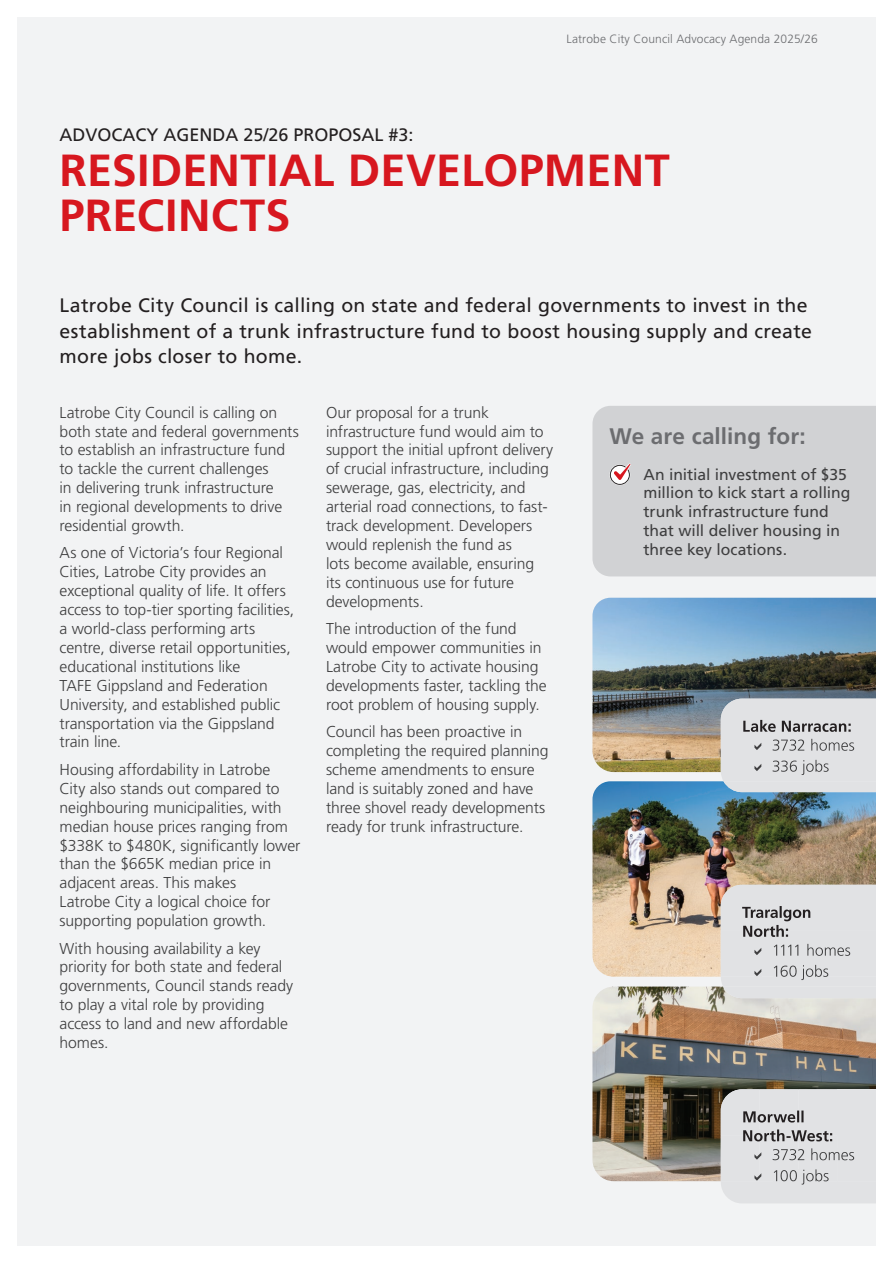
<style>
.page{position:relative;width:893px;height:1263px;background:#fff}
.page>*{position:absolute;margin:0;border:0;box-sizing:border-box;transform-origin:0 0}
.t1{font:700 45px/45px "Frutiger LT Std";letter-spacing:.005em;color:#d7171f}
.t2{font:700 22.5px "Frutiger LT Std";letter-spacing:.005em;color:#6c6d70}
.t3{font:19.5px/25.5px "Frutiger LT Std";letter-spacing:.015em;color:#231f20}
.t4{font:18px "Frutiger LT Std";color:#231f20}
.t5{font:300 15.75px/18.9px "Frutiger LT Std";letter-spacing:-.005em;color:#3e3e3f}
.t6{font:15.75px/18.9px "Frutiger LT Std";color:#3e3e3f}
.t7{font:300 12px "Frutiger LT Std";letter-spacing:.01em;color:#6c6d70}
</style>
<div class="page">
<div style="left:17px;top:17px;width:859px;height:1229px;background:#f2f3f4"></div>
<div style="left:592px;top:406px;width:284px;height:170px;background:#d1d2d4"></div>
<svg style="left:609px;top:463px;width:22px;height:22px"></svg>
<img style="left:592px;top:986px;width:284px;height:195px">
<div style="left:721px;top:1089px;width:38px;height:84px;background:#e1e2e4"></div>
<img style="left:759px;top:1089px;width:39px;height:40px">
<div style="left:798px;top:1089px;width:78px;height:84px;background:#e1e2e4"></div>
<img style="left:759px;top:1141px;width:39px;height:32px">
<img style="left:743px;top:1110px;width:62px;height:12px">
<img style="left:743px;top:1129px;width:89px;height:12px">
<svg style="left:754px;top:1152px;width:7px;height:8px"></svg>
<img style="left:773px;top:1148px;width:81px;height:12px">
<div style="left:721px;top:1173px;width:155px;height:30px;background:#e1e2e4"></div>
<img style="left:774px;top:1181px;width:55px;height:3px">
<img style="left:774px;top:1169px;width:55px;height:12px">
<img style="left:592px;top:781px;width:284px;height:196px">
<div style="left:723px;top:986px;width:153px;height:12px;background:#e1e2e4"></div>
<div style="left:721px;top:885px;width:155px;height:84px;background:#e1e2e4"></div>
<img style="left:742px;top:906px;width:69px;height:15px">
<img style="left:743px;top:925px;width:46px;height:12px">
<svg style="left:754px;top:948px;width:7px;height:7px"></svg>
<img style="left:774px;top:944px;width:76px;height:12px">
<div style="left:721px;top:969px;width:155px;height:17px;background:#e1e2e4"></div>
<img style="left:774px;top:977px;width:54px;height:3px">
<img style="left:774px;top:965px;width:54px;height:12px">
<img style="left:592px;top:598px;width:284px;height:174px">
<div style="left:723px;top:781px;width:153px;height:11px;background:#e1e2e4"></div>
<div style="left:721px;top:699px;width:155px;height:65px;background:#e1e2e4"></div>
<img style="left:743px;top:720px;width:108px;height:12px">
<svg style="left:754px;top:743px;width:7px;height:7px"></svg>
<img style="left:773px;top:739px;width:81px;height:12px">
<div style="left:721px;top:764px;width:155px;height:17px;background:#e1e2e4"></div>
<img style="left:773px;top:772px;width:56px;height:3px">
<img style="left:773px;top:760px;width:56px;height:12px">
<p class="t7" style="left:567px;top:32px;width:253px">Latrobe City Council Advocacy Agenda 2025/26</p>
<p class="t4" style="left:60px;top:124px;width:356px">ADVOCACY AGENDA 25/26 PROPOSAL #3:</p>
<h1 class="t1" style="left:60px;top:148px;width:612px">RESIDENTIAL DEVELOPMENT<br>PRECINCTS</h1>
<p class="t3" style="left:60px;top:293px;width:754px">Latrobe City Council is calling on state and federal governments to invest in the establishment of a trunk infrastructure fund to boost housing supply and create more jobs closer to home.</p>
<p class="t5" style="left:60px;top:403px;width:241px">Latrobe City Council is calling on both state and federal governments to establish an infrastructure fund to tackle the current challenges<br>in delivering trunk infrastructure<br>in regional developments to drive residential growth.</p>
<p class="t5" style="left:60px;top:544px;width:236px">As one of Victoria’s four Regional Cities, Latrobe City provides an exceptional quality of life. It offers access to top-tier sporting facilities, a world-class performing arts centre, diverse retail opportunities, educational institutions like<br>TAFE Gippsland and Federation University, and established public transportation via the Gippsland train line.</p>
<p class="t5" style="left:60px;top:760px;width:242px">Housing affordability in Latrobe<br>City also stands out compared to neighbouring municipalities, with median house prices ranging from $338K to $480K, significantly lower than the $665K median price in adjacent areas. This makes<br>Latrobe City a logical choice for supporting population growth.</p>
<p class="t5" style="left:60px;top:939px;width:235px">With housing availability a key priority for both state and federal governments, Council stands ready to play a vital role by providing access to land and new affordable homes.</p>
<p class="t5" style="left:326px;top:403px;width:229px">Our proposal for a trunk infrastructure fund would aim to support the initial upfront delivery of crucial infrastructure, including sewerage, gas, electricity, and arterial road connections, to fast&shy;track development. Developers would replenish the fund as<br>lots become available, ensuring<br>its continuous use for future developments.</p>
<p class="t5" style="left:326px;top:619px;width:222px">The introduction of the fund would empower communities in<br>Latrobe City to activate housing developments faster, tackling the root problem of housing supply.</p>
<p class="t5" style="left:326px;top:722px;width:224px">Council has been proactive in completing the required planning scheme amendments to ensure land is suitably zoned and have three shovel ready developments ready for trunk infrastructure.</p>
<h2 class="t2" style="left:609px;top:423px;width:198px">We are calling for:</h2>
<p class="t6" style="left:643px;top:465px;width:208px">An initial investment of $35 million to kick start a rolling trunk infrastructure fund that will deliver housing in three key locations.</p>
</div>
